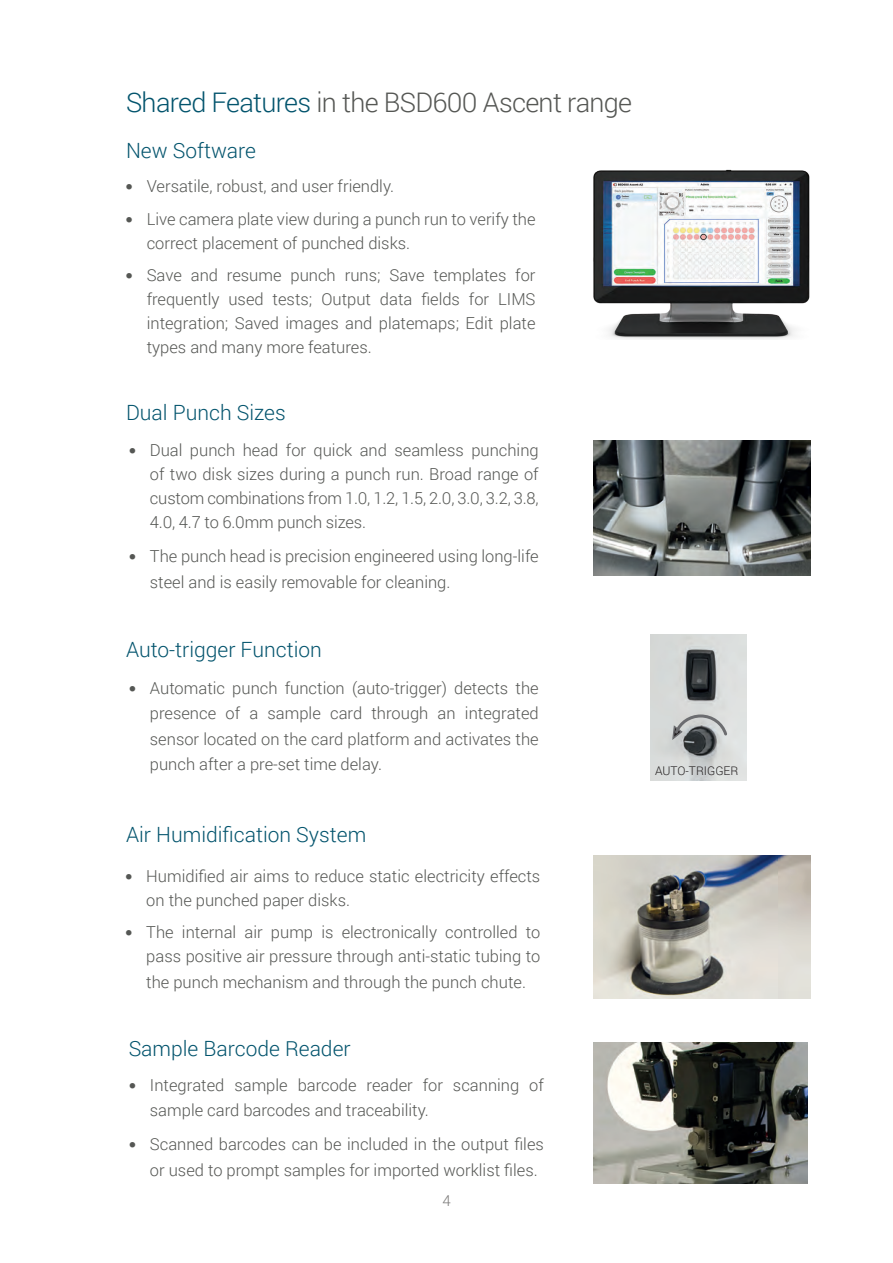
<style>
.page{position:relative;width:893px;height:1263px;background:#fff}
.page>*{position:absolute;margin:0;border:0;box-sizing:border-box;transform-origin:0 0}
.t1{font:300 27px "Roboto";letter-spacing:-.025em;color:#555754}
.t2{font:300 21px "Roboto";color:#03546d}
.t3{font:300 16.5px/24px "Roboto";color:#555754}
.t4{font:300 15px "Roboto";color:#7c7b7a}
.t5{font:300 12px "Roboto";color:#231f20}
.s1{color:#03546d}
.s2{font-family:"Antique Olive";font-weight:400;font-size:15px}
</style>
<div class="page">
<img style="left:593px;top:169px;width:217px;height:170px">
<img style="left:650px;top:634px;width:96px;height:147px">
<img style="left:593px;top:855px;width:217px;height:144px">
<img style="left:593px;top:441px;width:217px;height:135px">
<img style="left:593px;top:1043px;width:215px;height:140px">
<svg style="left:671px;top:713px;width:58px;height:27px;background:#a1a4a4"></svg>
<h1 class="t1" style="left:126px;top:84px;width:508px"><span class="s1">Shared Features</span> in the BSD600 Ascent range</h1>
<p class="t2" style="left:126px;top:136px;width:131px">New Software</p>
<p class="t3" style="left:125px;top:174px;width:270px"><span class="s2">•</span> Versatile, robust, and user friendly.</p>
<p class="t3" style="left:147px;top:206px;width:390px;text-indent:-21px"><span class="s2">•</span> Live camera plate view during a punch run to verify the correct placement of punched disks.</p>
<p class="t3" style="left:147px;top:263px;width:390px;text-align:justify;text-indent:-21px"><span class="s2">•</span> Save and resume punch runs; Save templates for frequently used tests; Output data fields for LIMS integration; Saved images and platemaps; Edit plate types and many more features.</p>
<p class="t2" style="left:126px;top:398px;width:161px">Dual Punch Sizes</p>
<p class="t3" style="left:150px;top:438px;width:390px;text-align:justify;text-indent:-21px"><span class="s2">•</span> Dual punch head for quick and seamless punching of two disk sizes during a punch run. Broad range of custom combinations from 1.0, 1.2, 1.5, 2.0, 3.0, 3.2, 3.8, 4.0, 4.7 to 6.0mm punch sizes.</p>
<p class="t3" style="left:150px;top:543px;width:390px;line-height:25.5px;text-indent:-21px"><span class="s2">•</span> The punch head is precision engineered using long-life steel and is easily removable for cleaning.</p>
<p class="t2" style="left:126px;top:635px;width:197px">Auto-trigger Function</p>
<p class="t3" style="left:150px;top:674px;width:390px;line-height:25.5px;text-align:justify;text-indent:-21px"><span class="s2">•</span> Automatic punch function (auto-trigger) detects the presence of a sample card through an integrated sensor located on the card platform and activates the punch after a pre-set time delay.</p>
<p class="t2" style="left:126px;top:820px;width:242px">Air Humidification System</p>
<p class="t3" style="left:146px;top:863px;width:395px;text-indent:-21px"><span class="s2">•</span> Humidified air aims to reduce static electricity effects on the punched paper disks.</p>
<p class="t3" style="left:125px;top:920px;width:417px;text-align:right"><span class="s2">•</span> The internal air pump is electronically controlled to pass positive air pressure through anti-static tubing to</p>
<p class="t3" style="left:146px;top:969px;width:381px">the punch mechanism and through the punch chute.</p>
<p class="t2" style="left:129px;top:1034px;width:223px">Sample Barcode Reader</p>
<p class="t3" style="left:150px;top:1072px;width:395px;line-height:25.5px;text-indent:-21px"><span class="s2">•</span> Integrated sample barcode reader for scanning of sample card barcodes and traceability.</p>
<p class="t3" style="left:150px;top:1131px;width:395px;line-height:25.5px;text-indent:-21px"><span class="s2">•</span> Scanned barcodes can be included in the output files or used to prompt samples for imported worklist files.</p>
<p class="t4" style="left:442px;top:1191px;width:10px">4</p>
<p class="t5" style="left:655px;top:762px;width:85px">AUTO-TRIGGER</p>
</div>
